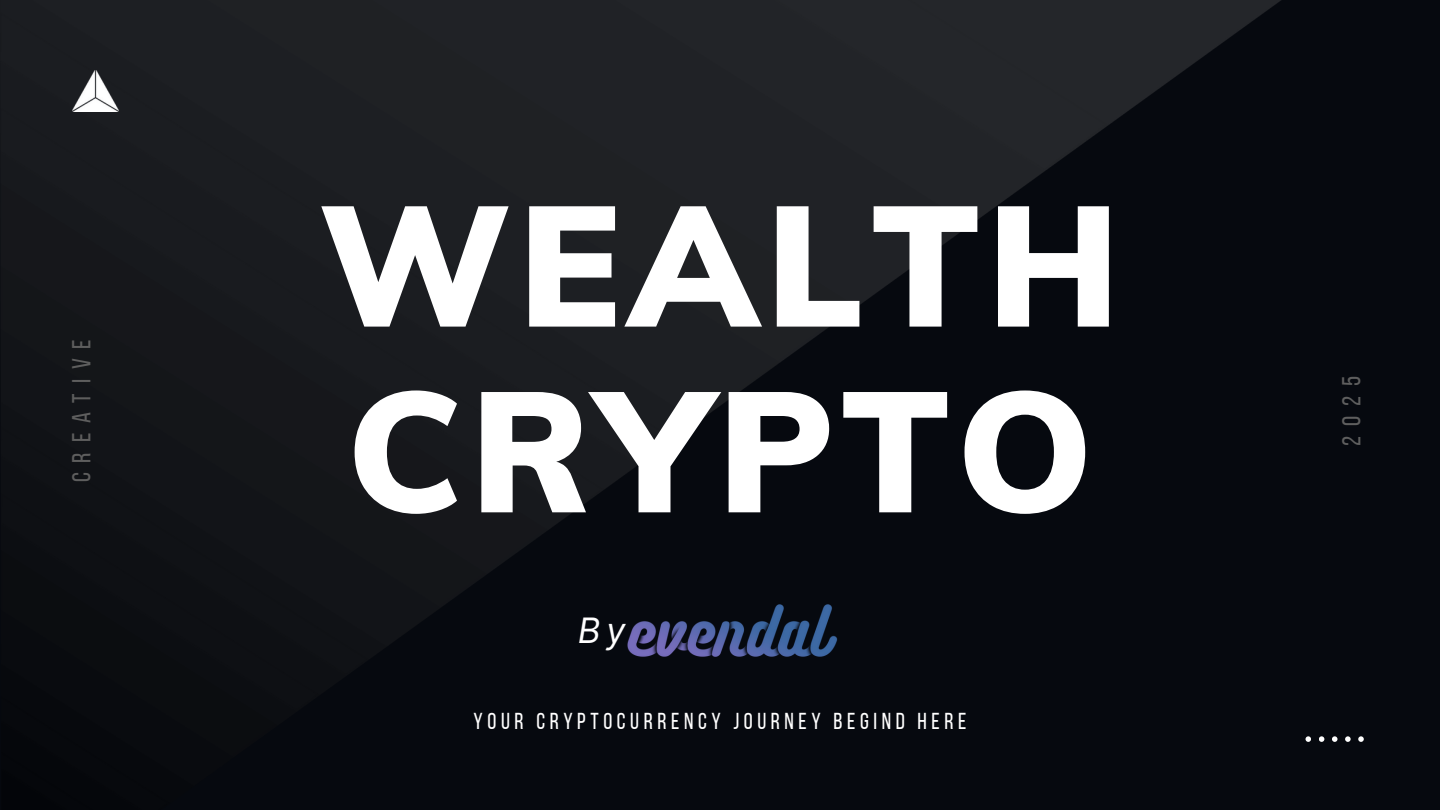
<style>
.page{position:relative;width:1440px;height:810px;background:#06090f}
.page>*{position:absolute;margin:0;border:0;box-sizing:border-box;transform-origin:0 0}
.t1{font:900 169px "Muli";letter-spacing:.045em;color:#fff}
.t2{font:italic 35px "Inter";color:#fff}
.t3{font:26px "Bebas Neue";letter-spacing:.38em;color:#5e5e5e}
.t4{font:23px "Bebas Neue";letter-spacing:.2em;color:#fff}
</style>
<div class="page">
<svg style="left:1306px;top:736px;width:5px;height:6px"></svg>
<svg style="left:1319px;top:736px;width:5px;height:6px"></svg>
<svg style="left:1332px;top:736px;width:6px;height:6px"></svg>
<svg style="left:1345px;top:736px;width:6px;height:6px"></svg>
<svg style="left:1358px;top:736px;width:6px;height:6px"></svg>
<img style="left:0;top:0;width:1281px;height:646px">
<img style="left:72px;top:71px;width:47px;height:40px">
<img style="left:626px;top:593px;width:213px;height:64px">
<h1 class="t3" style="left:71px;top:482px;width:144px;rotate:-90deg">creative</h1>
<h1 class="t1" style="left:319px;top:157px;width:802px">WEALTH</h1>
<h3 class="t1" style="left:347px;top:342px;width:747px">CRYPTO</h3>
<h2 class="t2" style="left:578px;top:609px;width:49px">By</h2>
<p class="t4" style="left:474px;top:712px;width:494px">YOUR CRYPTOCURRENCY JOURNEY BEGIND HERE</p>
<p class="t3" style="left:1341px;top:446px;width:71px;rotate:-90deg">2025</p>
</div>
